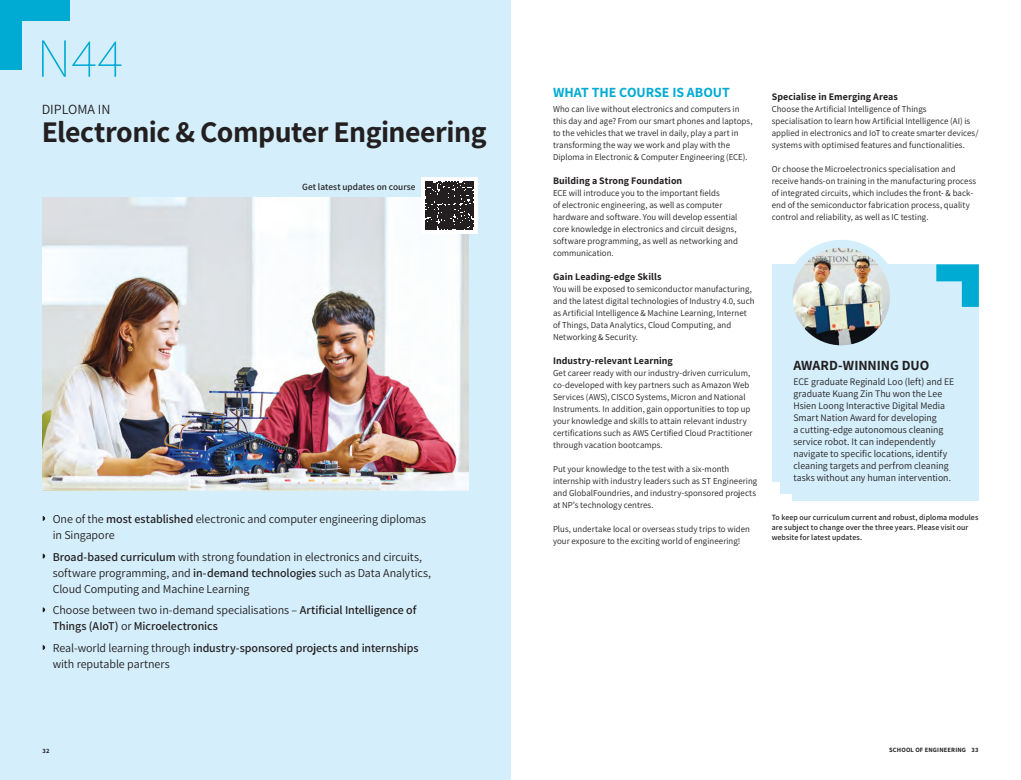
<style>
.page{position:relative;width:1021px;height:780px;background:#fff}
.page>*{position:absolute;margin:0;border:0;box-sizing:border-box;transform-origin:0 0}
.Course_Code{font:200 55px "Assistant";color:#00abd3}
.t1{font:700 30px "Assistant";letter-spacing:-.02em;color:#231f20}
.Body_text_9_points_Assistant_Reg{font:700 14px "Assistant";letter-spacing:-.005em;color:#00abd3}
.Main_Subhead_14_points_Assistant_XBold{font:700 14px "Assistant";letter-spacing:-.005em;color:#231f20}
.t2{font:14px "Assistant";color:#231f20}
.Dip_Intro_12_points_Assistant{font:12px/16px "Assistant";letter-spacing:-.005em;color:#231f20}
.Dip_Intro_12_points_Assistant-2{font:600 12px/16px "Assistant";letter-spacing:-.005em;color:#231f20}
.Quote_10_points{font:10px/12px "Assistant";color:#231f20}
.Body_text_9_points_Assistant_Reg-2{font:700 10px "Assistant";letter-spacing:.005em;color:#231f20}
.Body_text_9_5_points_Assistant_Reg{font:600 9.5px "Assistant";letter-spacing:.005em;color:#231f20}
.Body_text_9_points_Assistant_Reg-3{font:9px/12px "Assistant";letter-spacing:.005em;color:#231f20}
.Body_text_8_points_Assistant{font:600 8px/10px "Assistant";letter-spacing:.01em;color:#231f20}
.t3{font:700 6.5px "Assistant";letter-spacing:.025em;color:#231f20}
.s1{font-weight:600}
.s2{font-weight:400}
</style>
<div class="page">
<div style="left:0;top:0;width:510px;height:780px;background:#d4effb"></div>
<img style="left:43px;top:197px;width:425px;height:293px">
<div style="left:0;top:0;width:21px;height:70px;background:#00abd3"></div>
<div style="left:0;top:0;width:70px;height:21px;background:#00abd3"></div>
<div style="left:421px;top:177px;width:56px;height:57px;background:#fff"></div>
<svg style="left:425px;top:181px;width:48px;height:49px;background:#373435"></svg>
<div style="left:772px;top:264px;width:206px;height:237px;background:#d4effb"></div>
<img style="left:788px;top:244px;width:106px;height:105px;border-radius:53px">
<div style="left:784px;top:240px;width:114px;height:113px;border:8px solid #d4effb;border-radius:50%"></div>
<svg style="left:936px;top:264px;width:42px;height:43px"></svg>
<div style="left:771px;top:482px;width:8px;height:20px;background:#fff"></div>
<div style="left:771px;top:494px;width:20px;height:8px;background:#fff"></div>
<p class="Course_Code" style="left:37px;top:21px;width:88px">N44</p>
<p class="t2" style="left:42px;top:99px;width:70px">DIPLOMA IN</p>
<p class="t1" style="left:42px;top:111px;width:446px">Electronic &amp; Computer Engineering</p>
<p class="Body_text_9_5_points_Assistant_Reg" style="left:302px;top:180px;width:115px">Get latest updates on course</p>
<p class="Dip_Intro_12_points_Assistant" style="left:53px;top:510px;width:375px">One of the <span class="s1">most established</span> electronic and computer engineering diplomas in Singapore</p>
<p class="Dip_Intro_12_points_Assistant" style="left:53px;top:548px;width:380px"><span class="s1">Broad-based curriculum</span> with strong foundation in electronics and circuits, software programming, and <span class="s1">in-demand technologies</span> such as Data Analytics,<br>Cloud Computing and Machine Learning</p>
<p class="Dip_Intro_12_points_Assistant-2" style="left:53px;top:601px;width:365px"><span class="s2">Choose between two in-demand specialisations –</span> Artificial Intelligence of<br>Things (AIoT) <span class="s2">or</span> Microelectronics</p>
<p class="Dip_Intro_12_points_Assistant" style="left:53px;top:639px;width:367px">Real-world learning through <span class="s1">industry-sponsored projects and internships </span>with reputable partners</p>
<p class="Body_text_9_points_Assistant_Reg" style="left:553px;top:82px;width:178px">WHAT THE COURSE IS ABOUT</p>
<p class="Body_text_9_points_Assistant_Reg-3" style="left:553px;top:102px;width:201px">Who can live without electronics and computers in this day and age? From our smart phones and laptops, to the vehicles that we travel in daily, play a part in transforming the way we work and play with the Diploma in Electronic &amp; Computer Engineering (ECE).</p>
<p class="Body_text_9_points_Assistant_Reg-2" style="left:553px;top:173px;width:131px">Building a Strong Foundation</p>
<p class="Body_text_9_points_Assistant_Reg-3" style="left:553px;top:186px;width:186px">ECE will introduce you to the important fields<br>of electronic engineering, as well as computer hardware and software. You will develop essential core knowledge in electronics and circuit designs, software programming, as well as networking and communication.</p>
<p class="Body_text_9_points_Assistant_Reg-2" style="left:553px;top:269px;width:110px">Gain Leading-edge Skills</p>
<p class="Body_text_9_points_Assistant_Reg-3" style="left:553px;top:282px;width:203px">You will be exposed to semiconductor manufacturing, and the latest digital technologies of Industry 4.0, such as Artificial Intelligence &amp; Machine Learning, Internet of Things, Data Analytics, Cloud Computing, and Networking &amp; Security.</p>
<p class="Body_text_9_points_Assistant_Reg-2" style="left:553px;top:353px;width:121px">Industry-relevant Learning</p>
<p class="Body_text_9_points_Assistant_Reg-3" style="left:553px;top:366px;width:201px">Get career ready with our industry-driven curriculum, co-developed with key partners such as Amazon Web Services (AWS), CISCO Systems, Micron and National Instruments. In addition, gain opportunities to top up your knowledge and skills to attain relevant industry certifications such as AWS Certified Cloud Practitioner through vacation bootcamps.</p>
<p class="Body_text_9_points_Assistant_Reg-3" style="left:553px;top:462px;width:206px">Put your knowledge to the test with a six-month internship with industry leaders such as ST Engineering and GlobalFoundries, and industry-sponsored projects at NP’s technology centres.</p>
<p class="Body_text_9_points_Assistant_Reg-3" style="left:553px;top:522px;width:198px">Plus, undertake local or overseas study trips to widen your exposure to the exciting world of engineering!</p>
<p class="Body_text_9_points_Assistant_Reg-2" style="left:771px;top:89px;width:128px">Specialise in Emerging Areas</p>
<p class="Body_text_9_points_Assistant_Reg-3" style="left:771px;top:102px;width:208px">Choose the Artificial Intelligence of Things specialisation to learn how Artificial Intelligence (AI) is applied in electronics and IoT to create smarter devices/ systems with optimised features and functionalities.</p>
<p class="Body_text_9_points_Assistant_Reg-3" style="left:771px;top:162px;width:206px">Or choose the Microelectronics specialisation and receive hands-on training in the manufacturing process of integrated circuits, which includes the front- &amp; back&shy;end of the semiconductor fabrication process, quality control and reliability, as well as IC testing.</p>
<p class="Main_Subhead_14_points_Assistant_XBold" style="left:793px;top:355px;width:137px">AWARD-WINNING DUO</p>
<p class="Quote_10_points" style="left:793px;top:375px;width:162px">ECE graduate Reginald Loo (left) and EE graduate Kuang Zin Thu won the Lee Hsien Loong Interactive Digital Media Smart Nation Award for developing<br>a cutting-edge autonomous cleaning service robot. It can independently navigate to specific locations, identify cleaning targets and perfrom cleaning tasks without any human intervention.</p>
<p class="Body_text_8_points_Assistant" style="left:771px;top:512px;width:208px">To keep our curriculum current and robust, diploma modules are subject to change over the three years. Please visit our website for latest updates.</p>
<p class="t3" style="left:43px;top:746px;width:8px">32</p>
<p class="t3" style="left:889px;top:745px;width:91px">SCHOOL OF ENGINEERING 33</p>
</div>
